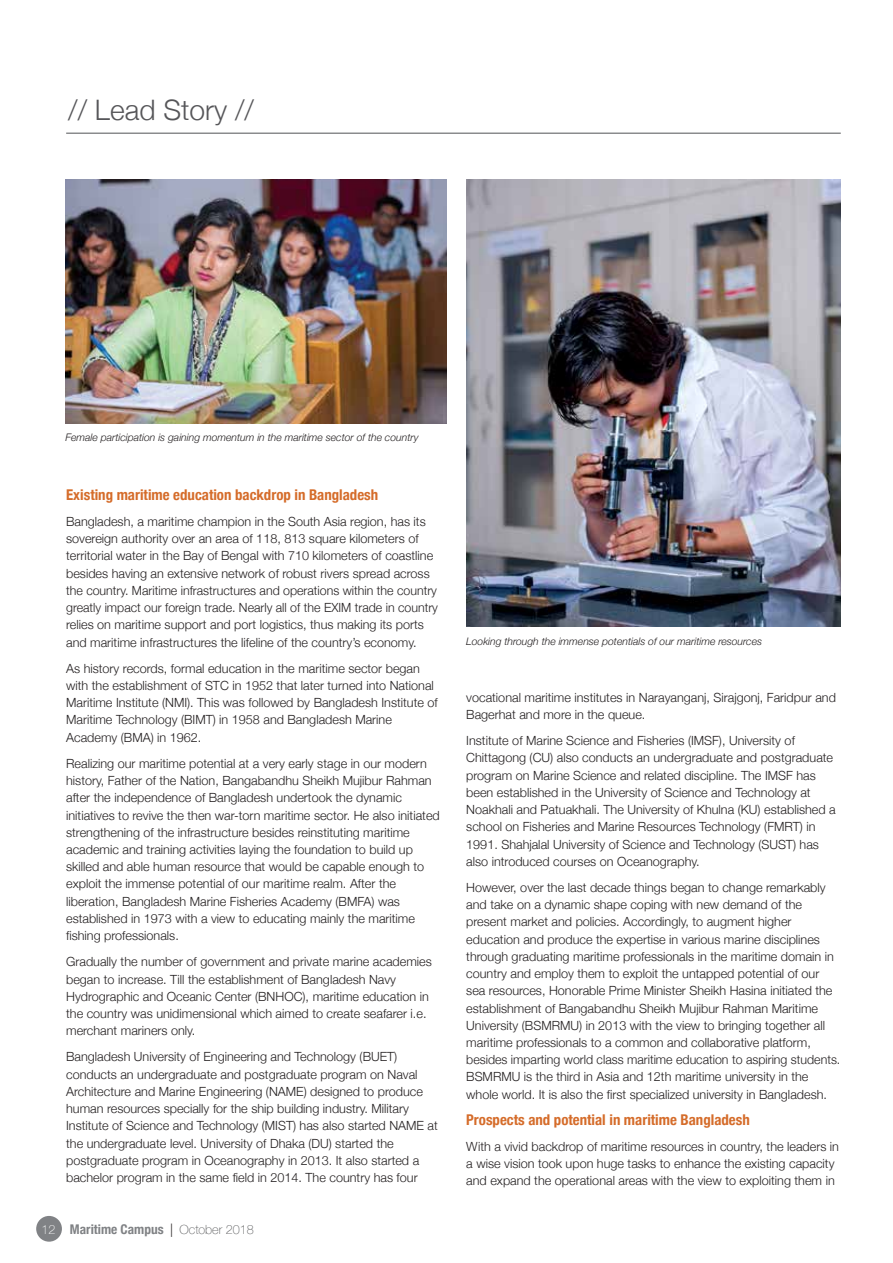
<style>
.page{position:relative;width:893px;height:1263px;background:#fff}
.page>*{position:absolute;margin:0;border:0;box-sizing:border-box;transform-origin:0 0}
.t1{font:300 28.2px "Helvetica Neue";color:#565659}
.t2{font:700 condensed 14.85px "Helvetica Neue";color:#d56c2a}
.t3{font:700 condensed 13.35px "Helvetica Neue";color:#808285}
.t4{font:300 12.6px/17.2px "Helvetica Neue";color:#231f20}
.t5{font:italic 300 10.35px "Helvetica Neue";color:#231f20}
.s1{font-weight:100;font-stretch:normal;font-size:12.6px;color:#fff}
.s2{font-weight:300;font-stretch:normal;color:#231f20}
.s3{font-weight:100;font-stretch:normal;font-size:12.6px;color:#58595b}
</style>
<div class="page">
<div style="left:36px;top:1216px;width:26px;height:26px;background:#808285;border-radius:50%"></div>
<hr style="left:66px;top:133px;width:775px;height:1px;background:#636466">
<img style="left:466px;top:179px;width:375px;height:447px">
<img style="left:66px;top:179px;width:380px;height:244px">
<h1 class="t1" style="left:68px;top:87px;width:187px">// Lead Story //</h1>
<p class="t5" style="left:66px;top:429px;width:354px">Female participation is gaining momentum in the maritime sector of the country</p>
<p class="t2" style="left:66px;top:482px;width:314px">Existing maritime education backdrop in Bangladesh</p>
<p class="t4" style="left:66px;top:512px;width:373px">Bangladesh, a maritime champion in the South Asia region, has its sovereign authority over an area of 118, 813 square kilometers of territorial water in the Bay of Bengal with 710 kilometers of coastline besides having an extensive network of robust rivers spread across the country. Maritime infrastructures and operations within the country greatly impact our foreign trade. Nearly all of the EXIM trade in country relies on maritime support and port logistics, thus making its ports and maritime infrastructures the lifeline of the country’s economy.</p>
<p class="t4" style="left:66px;top:659px;width:373px">As history records, formal education in the maritime sector began with the establishment of STC in 1952 that later turned into National Maritime Institute (NMI). This was followed by Bangladesh Institute of Maritime Technology (BIMT) in 1958 and Bangladesh Marine Academy (BMA) in 1962.</p>
<p class="t4" style="left:66px;top:754px;width:375px">Realizing our maritime potential at a very early stage in our modern history, Father of the Nation, Bangabandhu Sheikh Mujibur Rahman after the independence of Bangladesh undertook the dynamic initiatives to revive the then war-torn maritime sector. He also initiated strengthening of the infrastructure besides reinstituting maritime academic and training activities laying the foundation to build up skilled and able human resource that would be capable enough to exploit the immense potential of our maritime realm. After the liberation, Bangladesh Marine Fisheries Academy (BMFA) was established in 1973 with a view to educating mainly the maritime fishing professionals.</p>
<p class="t4" style="left:66px;top:952px;width:367px">Gradually the number of government and private marine academies began to increase. Till the establishment of Bangladesh Navy Hydrographic and Oceanic Center (BNHOC), maritime education in the country was unidimensional which aimed to create seafarer i.e. merchant mariners only.</p>
<p class="t4" style="left:66px;top:1047px;width:373px">Bangladesh University of Engineering and Technology (BUET) conducts an undergraduate and postgraduate program on Naval Architecture and Marine Engineering (NAME) designed to produce human resources specially for the ship building industry. Military Institute of Science and Technology (MIST) has also started NAME at the undergraduate level. University of Dhaka (DU) started the postgraduate program in Oceanography in 2013. It also started a bachelor program in the same field in 2014. The country has four</p>
<p class="t3" style="left:42px;top:1218px;width:214px"><span class="s1">12</span> Maritime Campus <span class="s2">|</span> <span class="s3">October 2018</span></p>
<p class="t5" style="left:466px;top:633px;width:297px">Looking through the immense potentials of our maritime resources</p>
<p class="t4" style="left:466px;top:688px;width:371px">vocational maritime institutes in Narayanganj, Sirajgonj, Faridpur and<br>Bagerhat and more in the queue.</p>
<p class="t4" style="left:466px;top:731px;width:371px">Institute of Marine Science and Fisheries (IMSF), University of Chittagong (CU) also conducts an undergraduate and postgraduate program on Marine Science and related discipline. The IMSF has been established in the University of Science and Technology at Noakhali and Patuakhali. The University of Khulna (KU) established a school on Fisheries and Marine Resources Technology (FMRT) in 1991. Shahjalal University of Science and Technology (SUST) has also introduced courses on Oceanography.</p>
<p class="t4" style="left:466px;top:878px;width:376px">However, over the last decade things began to change remarkably and take on a dynamic shape coping with new demand of the present market and policies. Accordingly, to augment higher education and produce the expertise in various marine disciplines through graduating maritime professionals in the maritime domain in country and employ them to exploit the untapped potential of our sea resources, Honorable Prime Minister Sheikh Hasina initiated the establishment of Bangabandhu Sheikh Mujibur Rahman Maritime University (BSMRMU) in 2013 with the view to bringing together all maritime professionals to a common and collaborative platform, besides imparting world class maritime education to aspiring students.<br>BSMRMU is the third in Asia and 12th maritime university in the whole world. It is also the first specialized university in Bangladesh.</p>
<p class="t2" style="left:466px;top:1107px;width:285px">Prospects and potential in maritime Bangladesh</p>
<p class="t4" style="left:466px;top:1137px;width:374px">With a vivid backdrop of maritime resources in country, the leaders in a wise vision took upon huge tasks to enhance the existing capacity and expand the operational areas with the view to exploiting them in</p>
</div>
